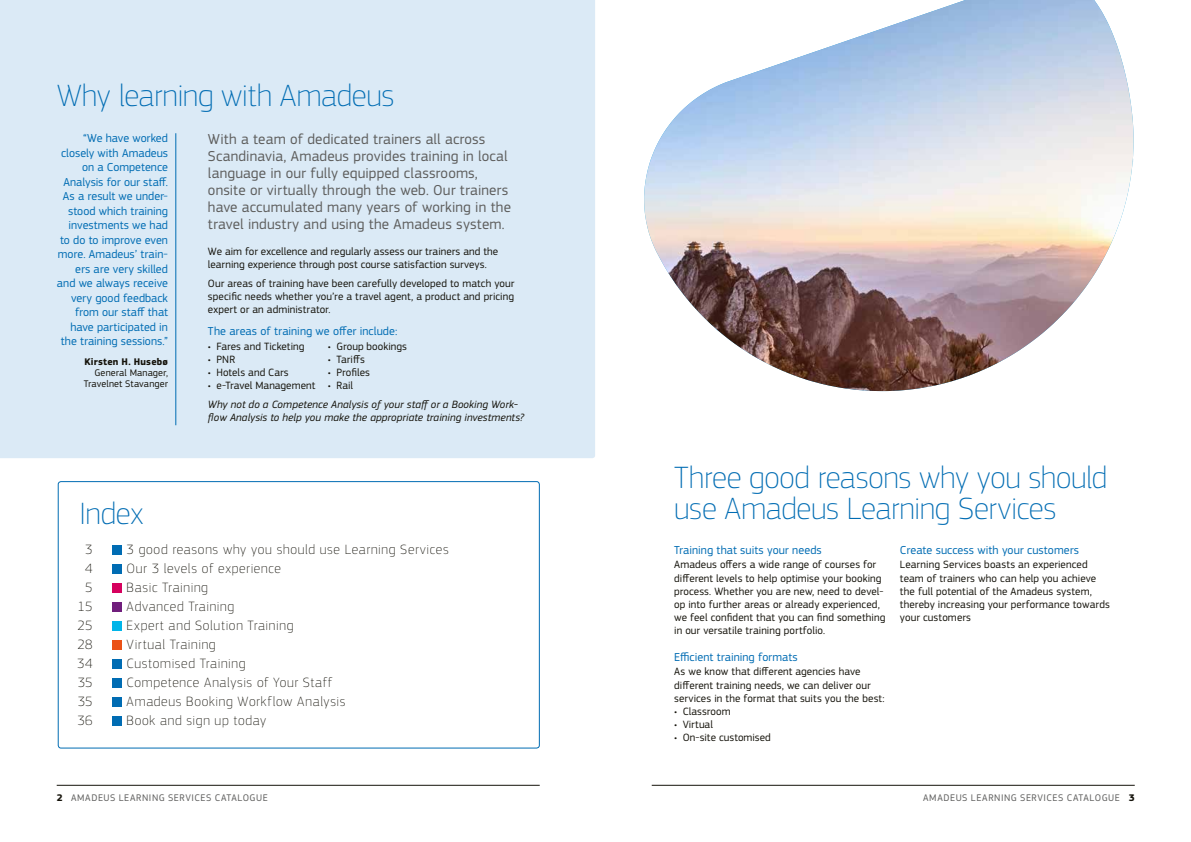
<style>
.page{position:relative;width:1191px;height:842px;background:#fff}
.page>*{position:absolute;margin:0;border:0;box-sizing:border-box;transform-origin:0 0}
.t1{font:100 32px/31px "Amadeus";letter-spacing:-.01em;color:#006cb3}
.t2{font:15px/17px "Amadeus";letter-spacing:.01em;color:#5e5e5d}
.t3{font:100 14px "Amadeus";letter-spacing:.045em;color:#15130b}
.t4{font:12px/14.5px "Amadeus";color:#006cb3;text-align:right}
.t5{font:11px/13.2px "Amadeus";letter-spacing:.01em;color:#15130b}
.t6{font:italic 11px/13.2px "Amadeus";letter-spacing:.005em;color:#15130b}
.t7{font:10px "Amadeus";letter-spacing:.055em;color:#5e5e5d}
.t8{font:10px/11px "Amadeus";letter-spacing:.015em;color:#15130b;text-align:right}
.t9{font:700 10px "Amadeus";letter-spacing:.02em;color:#15130b}
.s1{font-weight:700;color:#15130b}
</style>
<div class="page">
<hr style="left:57px;top:785px;width:483px;height:1px;background:#15130b">
<hr style="left:651px;top:785px;width:483px;height:1px;background:#15130b">
<div style="left:0;top:0;width:595px;height:458px;background:#dbeaf6"></div>
<img style="left:644px;top:0;width:489px;height:391px">
<div style="left:112px;top:545px;width:10px;height:9px;background:#006cb3"></div>
<div style="left:112px;top:564px;width:10px;height:9px;background:#006cb3"></div>
<div style="left:112px;top:583px;width:10px;height:9px;background:#d6015e"></div>
<div style="left:112px;top:602px;width:10px;height:9px;background:#701e7c"></div>
<div style="left:112px;top:621px;width:10px;height:9px;background:#00b5e9"></div>
<div style="left:112px;top:640px;width:10px;height:9px;background:#eb5116"></div>
<div style="left:112px;top:659px;width:10px;height:9px;background:#006cb3"></div>
<div style="left:112px;top:678px;width:10px;height:9px;background:#006cb3"></div>
<div style="left:112px;top:697px;width:10px;height:9px;background:#006cb3"></div>
<div style="left:112px;top:716px;width:10px;height:9px;background:#006cb3"></div>
<div style="left:58px;top:481px;width:482px;height:267px;border:1px solid #006cb3;border-radius:3px"></div>
<hr style="left:175px;top:133px;width:1px;height:292px;background:#006cb3">
<h1 class="t1" style="left:57px;top:80px;width:339px">Why learning with Amadeus</h1>
<p class="t4" style="left:57px;top:131px;width:113px">“We have worked closely with Amadeus on a Competence<br>Analysis for our staff.<br>As a result we under&shy;stood which training investments we had to do to improve even more. Amadeus’ train&shy;ers are very skilled and we always receive very good feedback from our staff that have participated in the training sessions.”</p>
<p class="t9" style="left:84px;top:355px;width:85px">Kirsten H. Husebø</p>
<p class="t8" style="left:84px;top:367px;width:86px">General Manager,<br>Travelnet Stavanger</p>
<p class="t2" style="left:208px;top:131px;width:305px">With a team of dedicated trainers all across Scandinavia, Amadeus provides training in local language in our fully equipped classrooms, onsite or virtually through the web. Our trainers have accumulated many years of working in the travel industry and using the Amadeus system.</p>
<p class="t5" style="left:208px;top:245px;width:292px">We aim for excellence and regularly assess our trainers and the learning experience through post course satisfaction surveys.</p>
<p class="t5" style="left:208px;top:277px;width:308px;text-align:justify">Our areas of training have been carefully developed to match your specific needs whether you’re a travel agent, a product and pricing expert or an administrator.</p>
<p class="t4" style="left:208px;top:324px;width:191px">The areas of training we offer include:</p>
<p class="t5" style="left:208px;top:339px;width:98px">• Fares and Ticketing</p>
<p class="t5" style="left:208px;top:353px;width:29px">• PNR</p>
<p class="t5" style="left:208px;top:366px;width:82px">• Hotels and Cars</p>
<p class="t5" style="left:208px;top:379px;width:109px">• e-Travel Management</p>
<p class="t6" style="left:208px;top:398px;width:317px">Why not do a Competence Analysis of your staff or a Booking Work&shy;flow Analysis to help you make the appropriate training investments?</p>
<p class="t5" style="left:328px;top:339px;width:80px">• Group bookings</p>
<p class="t5" style="left:328px;top:353px;width:38px">• Tariffs</p>
<p class="t5" style="left:328px;top:366px;width:43px">• Profiles</p>
<p class="t5" style="left:328px;top:379px;width:27px">• Rail</p>
<h1 class="t1" style="left:79px;top:497px;width:66px">Index</h1>
<p class="t3" style="left:85px;top:542px;width:9px">3</p>
<p class="t3" style="left:127px;top:542px;width:324px">3 good reasons why you should use Learning Services</p>
<p class="t3" style="left:85px;top:561px;width:9px">4</p>
<p class="t3" style="left:127px;top:561px;width:156px">Our 3 levels of experience</p>
<p class="t3" style="left:85px;top:580px;width:9px">5</p>
<p class="t3" style="left:127px;top:580px;width:83px">Basic Training</p>
<p class="t3" style="left:78px;top:599px;width:16px">15</p>
<p class="t3" style="left:127px;top:599px;width:109px">Advanced Training</p>
<p class="t3" style="left:77px;top:618px;width:16px">25</p>
<p class="t3" style="left:127px;top:618px;width:168px">Expert and Solution Training</p>
<p class="t3" style="left:78px;top:637px;width:16px">28</p>
<p class="t3" style="left:127px;top:637px;width:91px">Virtual Training</p>
<p class="t3" style="left:77px;top:656px;width:17px">34</p>
<p class="t3" style="left:127px;top:656px;width:120px">Customised Training</p>
<p class="t3" style="left:78px;top:675px;width:16px">35</p>
<p class="t3" style="left:127px;top:675px;width:207px">Competence Analysis of Your Staff</p>
<p class="t3" style="left:78px;top:694px;width:16px">35</p>
<p class="t3" style="left:127px;top:694px;width:220px">Amadeus Booking Workflow Analysis</p>
<p class="t3" style="left:77px;top:713px;width:16px">36</p>
<p class="t3" style="left:127px;top:713px;width:141px">Book and sign up today</p>
<h1 class="t1" style="left:674px;top:462px;width:434px">Three good reasons why you should use Amadeus Learning Services</h1>
<p class="t4" style="left:674px;top:543px;width:149px">Training that suits your needs</p>
<p class="t5" style="left:674px;top:558px;width:213px">Amadeus offers a wide range of courses for different levels to help optimise your booking process. Whether you are new, need to devel&shy;op into further areas or already experienced, we feel confident that you can find something in our versatile training portfolio.</p>
<p class="t4" style="left:674px;top:650px;width:125px">Efficient training formats</p>
<p class="t5" style="left:674px;top:665px;width:212px">As we know that different agencies have different training needs, we can deliver our services in the format that suits you the best:</p>
<p class="t5" style="left:674px;top:705px;width:58px">• Classroom</p>
<p class="t5" style="left:674px;top:718px;width:40px">• Virtual</p>
<p class="t5" style="left:674px;top:731px;width:98px">• On-site customised</p>
<p class="t4" style="left:900px;top:543px;width:181px">Create success with your customers</p>
<p class="t5" style="left:900px;top:558px;width:211px">Learning Services boasts an experienced team of trainers who can help you achieve the full potential of the Amadeus system, thereby increasing your performance towards your customers</p>
<p class="t7" style="left:57px;top:792px;width:213px"><span class="s1">2</span> AMADEUS LEARNING SERVICES CATALOGUE</p>
<p class="t7" style="left:923px;top:792px;width:213px">AMADEUS LEARNING SERVICES CATALOGUE <span class="s1">3</span></p>
</div>
